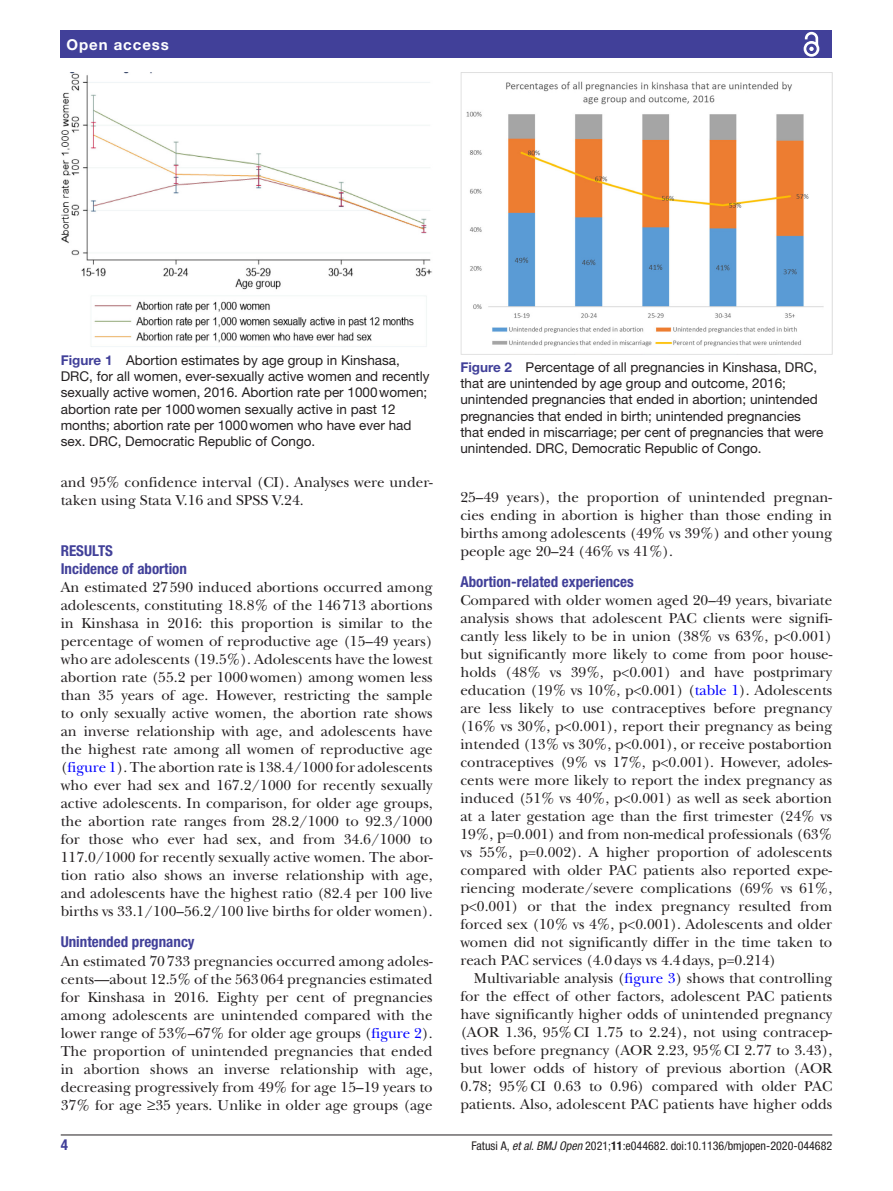
<style>
.page{position:relative;width:893px;height:1191px;background:#fff}
.page>*{position:absolute;margin:0;border:0;box-sizing:border-box;transform-origin:0 0}
.t1{font:15px/18px "New Baskerville";color:#231f20;text-align:justify}
.t2{font:700 condensed 15px/18px "Helvetica Neue LT Std";color:#414099}
.t3{font:700 15px "Helvetica Neue LT Std";letter-spacing:.065em;color:#fff}
.t4{font:13.5px/16.2px "Helvetica Neue LT Std";color:#231f20}
.t5{font:condensed 12px "Helvetica Neue LT Std";color:#231f20}
.s1{font-weight:700;color:#414099}
.s2{color:#00f}
.s3{font-style:italic}
.s4{font-weight:700}
</style>
<div class="page">
<hr style="left:61px;top:1134px;width:771px;height:1px;background:#231f20">
<div style="left:61px;top:31px;width:771px;height:27px;background:#414099"></div>
<svg style="left:803px;top:31px;width:17px;height:26px"></svg>
<img style="left:61px;top:73px;width:371px;height:274px">
<img style="left:460px;top:73px;width:372px;height:281px">
<p class="t3" style="left:66px;top:35px;width:104px">Open access</p>
<p class="t4" style="left:61px;top:352px;width:370px"><span class="s1">Figure 1</span> Abortion estimates by age group in Kinshasa, DRC, for all women, ever-sexually active women and recently sexually active women, 2016. Abortion rate per 1000women; abortion rate per 1000women sexually active in past 12 months; abortion rate per 1000women who have ever had sex. DRC, Democratic Republic of Congo.</p>
<p class="t4" style="left:460px;top:359px;width:365px"><span class="s1">Figure 2</span> Percentage of all pregnancies in Kinshasa, DRC, that are unintended by age group and outcome, 2016; unintended pregnancies that ended in abortion; unintended pregnancies that ended in birth; unintended pregnancies that ended in miscarriage; per cent of pregnancies that were unintended. DRC, Democratic Republic of Congo.</p>
<p class="t1" style="left:61px;top:473px;width:373px">and 95% confidence interval (CI). Analyses were under&shy;taken using Stata V.16 and SPSS V.24.</p>
<p class="t2" style="left:61px;top:541px;width:128px">RESULTS<br>Incidence of abortion</p>
<p class="t1" style="left:61px;top:578px;width:373px">An estimated 27590 induced abortions occurred among adolescents, constituting 18.8% of the 146713 abortions in Kinshasa in 2016: this proportion is similar to the percentage of women of reproductive age (15–49 years) who are adolescents (19.5%). Adolescents have the lowest abortion rate (55.2 per 1000women) among women less than 35 years of age. However, restricting the sample to only sexually active women, the abortion rate shows an inverse relationship with age, and adolescents have the highest rate among all women of reproductive age (<span class="s2">figure 1</span>). The abortion rate is 138.4/1000 for adolescents who ever had sex and 167.2/1000 for recently sexually active adolescents. In comparison, for older age groups, the abortion rate ranges from 28.2/1000 to 92.3/1000 for those who ever had sex, and from 34.6/1000 to 117.0/1000 for recently sexually active women. The abor&shy;tion ratio also shows an inverse relationship with age, and adolescents have the highest ratio (82.4 per 100 live births vs 33.1/100–56.2/100 live births for older women).</p>
<p class="t2" style="left:61px;top:933px;width:135px">Unintended pregnancy</p>
<p class="t1" style="left:61px;top:951px;width:373px">An estimated 70733 pregnancies occurred among adoles&shy;cents—about 12.5% of the 563064 pregnancies estimated for Kinshasa in 2016. Eighty per cent of pregnancies among adolescents are unintended compared with the lower range of 53%–67% for older age groups (<span class="s2">figure 2</span>).<br>The proportion of unintended pregnancies that ended in abortion shows an inverse relationship with age, decreasing progressively from 49% for age 15–19 years to 37% for age ≥35 years. Unlike in older age groups (age</p>
<p class="t1" style="left:460px;top:488px;width:373px">25–49 years), the proportion of unintended pregnan&shy;cies ending in abortion is higher than those ending in births among adolescents (49% vs 39%) and other young people age 20–24 (46% vs 41%).</p>
<p class="t2" style="left:460px;top:572px;width:175px">Abortion-related experiences</p>
<p class="t1" style="left:460px;top:591px;width:373px">Compared with older women aged 20–49 years, bivariate analysis shows that adolescent PAC clients were signifi&shy;cantly less likely to be in union (38% vs 63%, p&lt;0.001) but significantly more likely to come from poor house&shy;holds (48% vs 39%, p&lt;0.001) and have postprimary education (19% vs 10%, p&lt;0.001) (<span class="s2">table 1</span>). Adolescents are less likely to use contraceptives before pregnancy (16% vs 30%, p&lt;0.001), report their pregnancy as being intended (13% vs 30%, p&lt;0.001), or receive postabortion contraceptives (9% vs 17%, p&lt;0.001). However, adoles&shy;cents were more likely to report the index pregnancy as induced (51% vs 40%, p&lt;0.001) as well as seek abortion at a later gestation age than the first trimester (24% vs 19%, p=0.001) and from non-medical professionals (63% vs 55%, p=0.002). A higher proportion of adolescents compared with older PAC patients also reported expe&shy;riencing moderate/severe complications (69% vs 61%, p&lt;0.001) or that the index pregnancy resulted from forced sex (10% vs 4%, p&lt;0.001). Adolescents and older women did not significantly differ in the time taken to reach PAC services (4.0days vs 4.4days, p=0.214)</p>
<p class="t1" style="left:460px;top:969px;width:373px;text-indent:14px">Multivariable analysis (<span class="s2">figure 3</span>) shows that controlling for the effect of other factors, adolescent PAC patients have significantly higher odds of unintended pregnancy (AOR 1.36, 95%CI 1.75 to 2.24), not using contracep&shy;tives before pregnancy (AOR 2.23, 95%CI 2.77 to 3.43), but lower odds of history of previous abortion (AOR 0.78; 95%CI 0.63 to 0.96) compared with older PAC patients. Also, adolescent PAC patients have higher odds</p>
<p class="t2" style="left:61px;top:1135px;width:9px">4</p>
<p class="t5" style="left:471px;top:1138px;width:362px">Fatusi A, <span class="s3">et al</span>. <span class="s3">BMJ Open</span> 2021;<span class="s4">11</span>:e044682. doi:10.1136/bmjopen-2020-044682</p>
</div>
